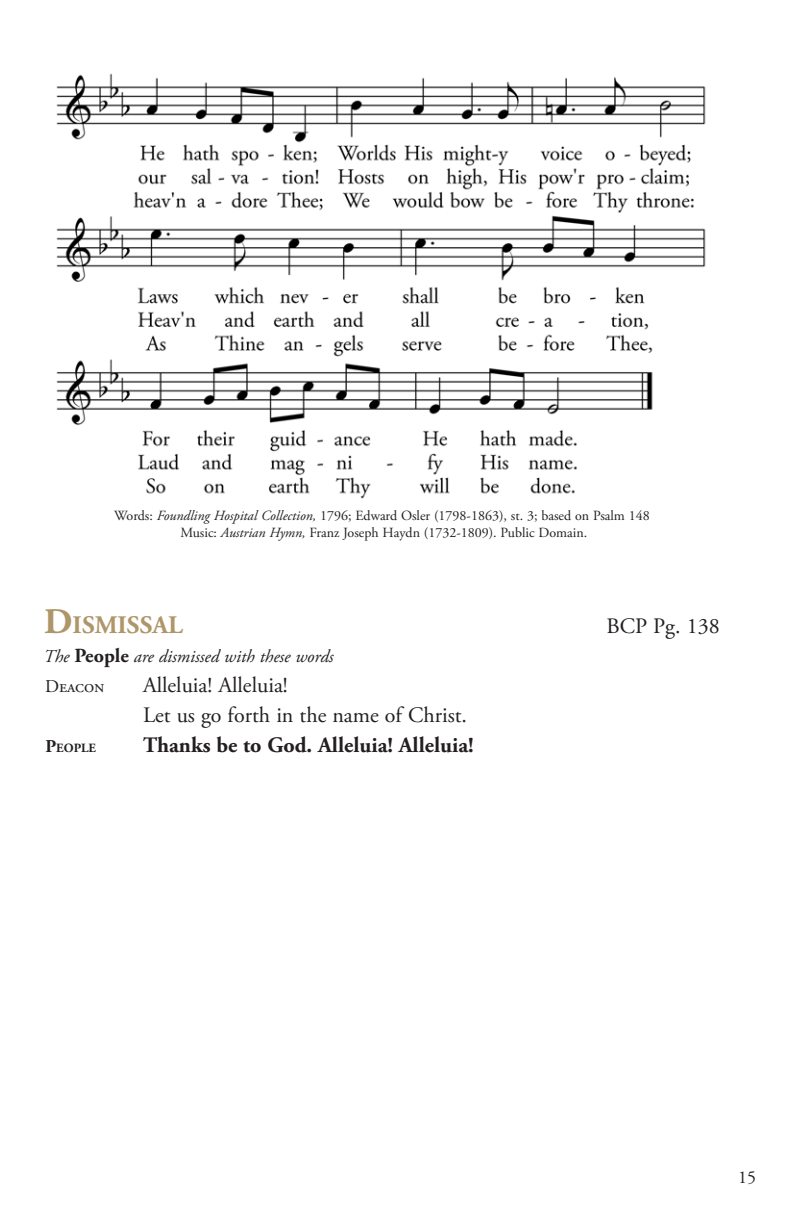
<style>
.page{position:relative;width:792px;height:1224px;background:#fff}
.page>*{position:absolute;margin:0;border:0;box-sizing:border-box;transform-origin:0 0}
.t1{font:700 25.2px "Adobe Garamond Pro";color:#af9668}
.t2{font:22px "Adobe Garamond Pro";color:#231f20}
.t3{font:700 22px "Adobe Garamond Pro";color:#231f20}
.Rubric{font:italic 18px "Adobe Garamond Pro";color:#231f20}
.t4{font:18px "Adobe Garamond Pro";color:#231f20}
.t5{font:14px "Adobe Garamond Pro";color:#231f20}
.t6{font:700 12.6px "Adobe Garamond Pro";color:#231f20}
.s1{font-style:italic}
.s2{font-size:36px}
.s3{font-weight:700;font-style:normal;font-size:20px}
.s4{font-size:18px}
</style>
<div class="page">
<img style="left:56px;top:73px;width:650px;height:426px">
<p class="t5" style="left:114px;top:507px;width:537px">Words: <span class="s1">Foundling Hospital Collection,</span> 1796; Edward Osler (1798-1863), st. 3; based on Psalm 148</p>
<p class="t5" style="left:180px;top:524px;width:408px">Music: <span class="s1">Austrian Hymn,</span> Franz Joseph Haydn (1732-1809). Public Domain.</p>
<p class="t1" style="left:44px;top:610px;width:140px"><span class="s2">D</span>ISMISSAL</p>
<p class="t2" style="left:607px;top:613px;width:115px">BCP Pg. 138</p>
<p class="Rubric" style="left:43px;top:645px;width:292px">The <span class="s3">People</span> are dismissed with these words</p>
<p class="t4" style="left:45px;top:675px;width:61px">Deacon</p>
<p class="t2" style="left:143px;top:671px;width:146px">Alleluia! Alleluia!</p>
<p class="t2" style="left:143px;top:701px;width:326px">Let us go forth in the name of Christ.</p>
<p class="t6" style="left:45px;top:740px;width:52px"><span class="s4">P</span>EOPLE</p>
<p class="t3" style="left:143px;top:732px;width:332px">Thanks be to God. Alleluia! Alleluia!</p>
<p class="t4" style="left:738px;top:1167px;width:19px">15</p>
</div>
